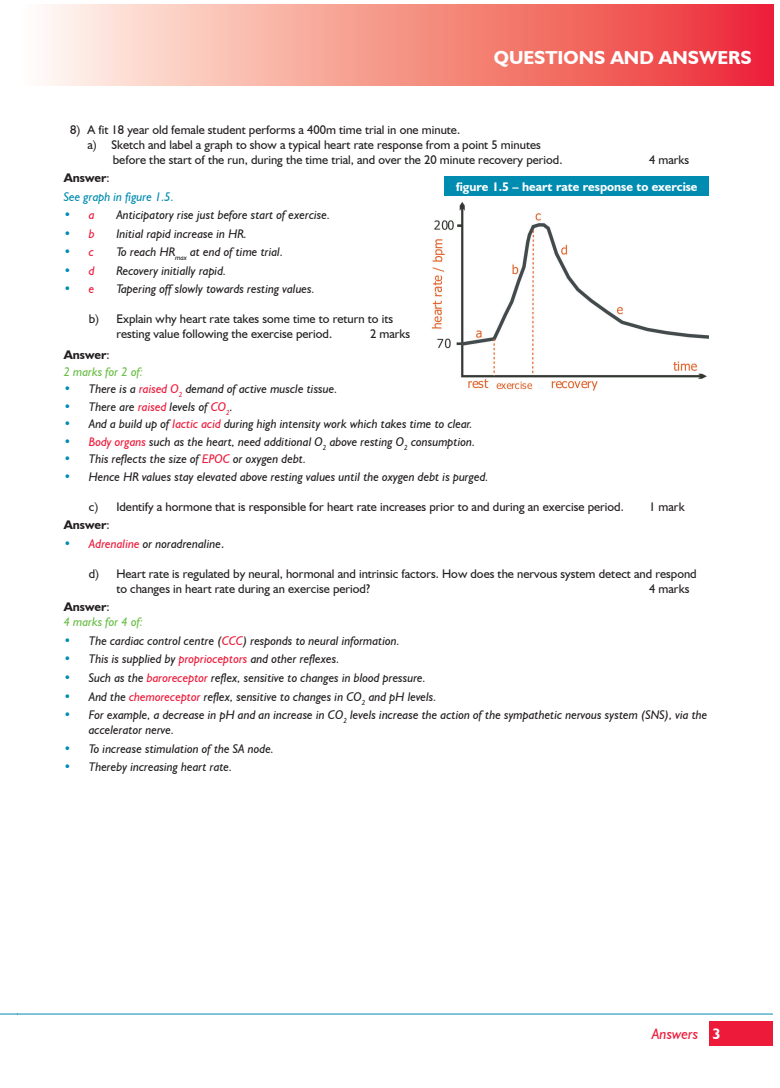
<style>
.page{position:relative;width:780px;height:1088px;background:#fff}
.page>*{position:absolute;margin:0;border:0;box-sizing:border-box;transform-origin:0 0}
.t1{font:700 18.75px "Humanist 521 BT";color:#fff}
.Footer_italic{font:italic 15px "Humanist 521 BT";color:#ed1a3a}
.t2{font:700 15px "Humanist 521 BT";color:#fff}
.t3{font:italic 12.5px/15px "Humanist 521 BT";color:#231f20}
.t4{font:12.5px/15px "Humanist 521 BT";color:#231f20}
.t5{font:700 12.5px "Humanist 521 BT";color:#fff}
.heading_2{font:700 12.5px "Humanist 521 BT";color:#231f20}
.t6{font:italic 12.5px "Humanist 521 BT";color:#69bd45}
.t7{font:italic 12.5px "Humanist 521 BT";color:#008bb0}
.t8{font:12.5px "Humanist 521 BT";color:#008bb0}
.s1{font-weight:400}
.s2{font-style:italic;color:#ed1a3a}
.s3{font-style:normal;color:#008bb0}
.s4{color:#ed1a3a}
.s5{font-style:normal}
</style>
<div class="page">
<svg style="left:0;top:1013px;width:18px;height:1px"></svg>
<hr style="left:18px;top:1013px;width:754px;height:1px;background:#008bb0">
<div style="left:709px;top:1020px;width:63px;height:25px;background:#ed1a3a"></div>
<svg style="left:46px;top:4px;width:727px;height:82px;background:#f59089"></svg>
<div style="left:445px;top:176px;width:264px;height:19px;background:#008bb0"></div>
<img style="left:432px;top:203px;width:276px;height:187px">
<p class="t1" style="left:494px;top:46px;width:259px">QUESTIONS AND ANSWERS</p>
<p class="t4" style="left:70px;top:122px;width:391px">8) A fit 18 year old female student performs a 400m time trial in one minute.</p>
<p class="t4" style="left:113px;top:137px;width:451px;text-indent:-25px">a) Sketch and label a graph to show a typical heart rate response from a point 5 minutes before the start of the run, during the time trial, and over the 20 minute recovery period.</p>
<p class="t4" style="left:649px;top:152px;width:42px">4 marks</p>
<p class="heading_2" style="left:64px;top:170px;width:47px">Answer<span class="s1">:</span></p>
<p class="t7" style="left:64px;top:189px;width:112px">See graph in figure 1.5.</p>
<p class="t8" style="left:64px;top:207px;width:32px">• <span class="s2">a</span></p>
<p class="t3" style="left:116px;top:207px;width:215px">Anticipatory rise just before start of exercise.</p>
<p class="t8" style="left:64px;top:226px;width:32px">• <span class="s2">b</span></p>
<p class="t3" style="left:116px;top:226px;width:132px">Initial rapid increase in HR.</p>
<p class="t8" style="left:64px;top:244px;width:32px">• <span class="s2">c</span></p>
<p class="t3" style="left:116px;top:244px;width:168px">To reach HR<sub>max</sub> at end of time trial.</p>
<p class="t8" style="left:64px;top:263px;width:32px">• <span class="s2">d</span></p>
<p class="t3" style="left:116px;top:263px;width:111px">Recovery initially rapid.</p>
<p class="t8" style="left:64px;top:281px;width:32px">• <span class="s2">e</span></p>
<p class="t3" style="left:116px;top:281px;width:200px">Tapering off slowly towards resting values.</p>
<p class="t4" style="left:116px;top:311px;width:278px;text-indent:-27px">b) Explain why heart rate takes some time to return to its resting value following the exercise period.</p>
<p class="t4" style="left:370px;top:326px;width:42px">2 marks</p>
<p class="t5" style="left:456px;top:178px;width:243px">figure 1.5 – heart rate response to exercise</p>
<p class="heading_2" style="left:64px;top:347px;width:47px">Answer<span class="s1">:</span></p>
<p class="t6" style="left:64px;top:364px;width:81px">2 marks for 2 of:</p>
<p class="t3" style="left:64px;top:381px;width:275px"><span class="s3">•</span> There is a <span class="s4">raised O</span><sub>2</sub> demand of active muscle tissue.</p>
<p class="t3" style="left:64px;top:399px;width:171px"><span class="s3">•</span> There are <span class="s4">raised</span> levels of <span class="s4">CO</span><sub>2</sub>.</p>
<p class="t3" style="left:64px;top:416px;width:410px"><span class="s3">•</span> And a build up of <span class="s4">lactic acid</span> during high intensity work which takes time to clear.</p>
<p class="t3" style="left:64px;top:434px;width:413px"><span class="s3">•</span> <span class="s4">Body organs</span> such as the heart, need additional O<sub>2</sub> above resting O<sub>2</sub> consumption.</p>
<p class="t3" style="left:64px;top:451px;width:244px"><span class="s3">•</span> This reflects the size of <span class="s4">EPOC</span> or oxygen debt.</p>
<p class="t3" style="left:64px;top:469px;width:426px"><span class="s3">•</span> Hence HR values stay elevated above resting values until the oxygen debt is purged.</p>
<p class="t4" style="left:89px;top:499px;width:536px">c) Identify a hormone that is responsible for heart rate increases prior to and during an exercise period.</p>
<p class="t4" style="left:649px;top:499px;width:37px">1 mark</p>
<p class="heading_2" style="left:64px;top:517px;width:47px">Answer<span class="s1">:</span></p>
<p class="t3" style="left:64px;top:536px;width:162px"><span class="s3">•</span> <span class="s4">Adrenaline</span> or noradrenaline<span class="s5">.</span></p>
<p class="t4" style="left:116px;top:566px;width:582px;text-indent:-27px">d) Heart rate is regulated by neural, hormonal and intrinsic factors. How does the nervous system detect and respond to changes in heart rate during an exercise period?</p>
<p class="t4" style="left:649px;top:581px;width:42px">4 marks</p>
<p class="heading_2" style="left:64px;top:599px;width:47px">Answer<span class="s1">:</span></p>
<p class="t6" style="left:64px;top:614px;width:81px">4 marks for 4 of:</p>
<p class="t3" style="left:64px;top:633px;width:337px"><span class="s3">•</span> The cardiac control centre (<span class="s4">CCC</span>) responds to neural information.</p>
<p class="t3" style="left:64px;top:651px;width:277px"><span class="s3">•</span> This is supplied by <span class="s4">proprioceptors</span> and other reflexes.</p>
<p class="t3" style="left:64px;top:670px;width:364px"><span class="s3">•</span> Such as the <span class="s4">baroreceptor</span> reflex, sensitive to changes in blood pressure.</p>
<p class="t3" style="left:64px;top:688px;width:374px"><span class="s3">•</span> And the <span class="s4">chemoreceptor</span> reflex, sensitive to changes in CO<sub>2</sub> and pH levels.</p>
<p class="t3" style="left:89px;top:707px;width:620px;text-indent:-25px"><span class="s3">•</span> For example, a decrease in pH and an increase in CO<sub>2</sub> levels increase the action of the sympathetic nervous system (SNS), via the accelerator nerve.</p>
<p class="t3" style="left:64px;top:741px;width:212px"><span class="s3">•</span> To increase stimulation of the SA node.</p>
<p class="t3" style="left:64px;top:759px;width:170px"><span class="s3">•</span> Thereby increasing heart rate.</p>
<p class="Footer_italic" style="left:651px;top:1024px;width:48px">Answers</p>
<p class="t2" style="left:712px;top:1024px;width:10px">3</p>
</div>
